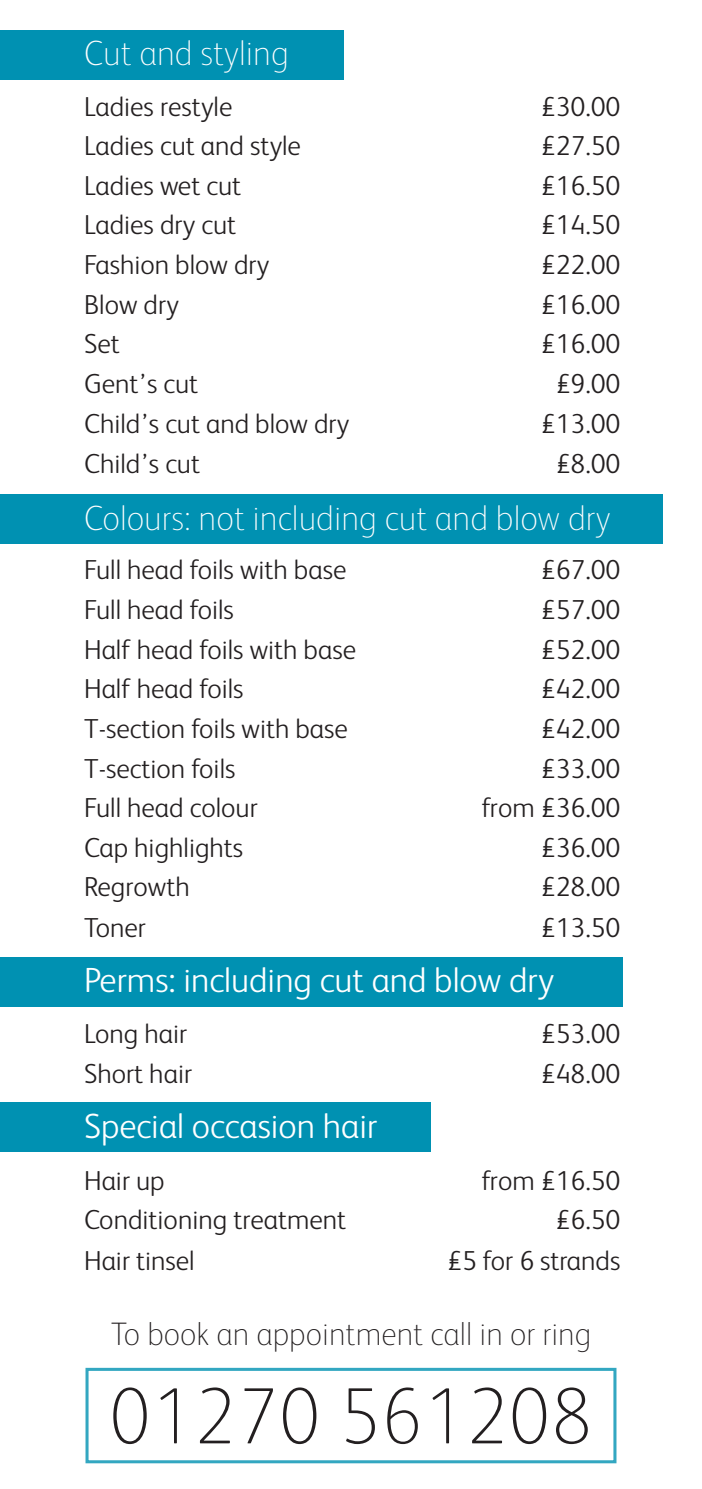
<style>
.page{position:relative;width:702px;height:1489px;background:#fff}
.page>*{position:absolute;margin:0;border:0;box-sizing:border-box;transform-origin:0 0}
.t1{font:100 80px "FS Albert";color:#231f20}
.t2{font:300 35px "FS Albert";color:#fff}
.t3{font:100 35px "FS Albert";color:#fff}
.t4{font:100 32.5px "FS Albert";color:#231f20}
.t5{font:300 27.5px "FS Albert";color:#231f20}
</style>
<div class="page">
<div style="left:0;top:494px;width:663px;height:50px;background:#0091b2"></div>
<div style="left:0;top:957px;width:622px;height:49px;background:#0091b2"></div>
<div style="left:0;top:30px;width:343px;height:49px;background:#0091b2"></div>
<div style="left:85px;top:1367px;width:531px;height:96px;border:3px solid #0091b2"></div>
<div style="left:0;top:1102px;width:431px;height:49px;background:#0091b2"></div>
<p class="t3" style="left:84px;top:30px;width:206px">Cut and styling</p>
<p class="t5" style="left:84px;top:88px;width:150px">Ladies restyle</p>
<p class="t5" style="left:540px;top:88px;width:81px">£30.00</p>
<p class="t5" style="left:84px;top:128px;width:218px">Ladies cut and style</p>
<p class="t5" style="left:540px;top:128px;width:81px">£27.50</p>
<p class="t5" style="left:84px;top:167px;width:158px">Ladies wet cut</p>
<p class="t5" style="left:540px;top:167px;width:81px">£16.50</p>
<p class="t5" style="left:84px;top:207px;width:153px">Ladies dry cut</p>
<p class="t5" style="left:540px;top:207px;width:81px">£14.50</p>
<p class="t5" style="left:84px;top:246px;width:187px">Fashion blow dry</p>
<p class="t5" style="left:540px;top:246px;width:81px">£22.00</p>
<p class="t5" style="left:84px;top:286px;width:96px">Blow dry</p>
<p class="t5" style="left:540px;top:286px;width:81px">£16.00</p>
<p class="t5" style="left:84px;top:326px;width:37px">Set</p>
<p class="t5" style="left:540px;top:326px;width:81px">£16.00</p>
<p class="t5" style="left:84px;top:365px;width:116px">Gent’s cut</p>
<p class="t5" style="left:555px;top:365px;width:66px">£9.00</p>
<p class="t5" style="left:84px;top:405px;width:267px">Child’s cut and blow dry</p>
<p class="t5" style="left:540px;top:405px;width:81px">£13.00</p>
<p class="t5" style="left:84px;top:445px;width:117px">Child’s cut</p>
<p class="t5" style="left:555px;top:445px;width:66px">£8.00</p>
<p class="t3" style="left:84px;top:495px;width:528px">Colours: not including cut and blow dry</p>
<p class="t5" style="left:84px;top:552px;width:264px">Full head foils with base</p>
<p class="t5" style="left:540px;top:552px;width:81px">£67.00</p>
<p class="t5" style="left:84px;top:591px;width:151px">Full head foils</p>
<p class="t5" style="left:540px;top:591px;width:81px">£57.00</p>
<p class="t5" style="left:84px;top:631px;width:273px">Half head foils with base</p>
<p class="t5" style="left:540px;top:631px;width:81px">£52.00</p>
<p class="t5" style="left:84px;top:671px;width:161px">Half head foils</p>
<p class="t5" style="left:540px;top:671px;width:81px">£42.00</p>
<p class="t5" style="left:84px;top:710px;width:265px">T-section foils with base</p>
<p class="t5" style="left:540px;top:710px;width:81px">£42.00</p>
<p class="t5" style="left:84px;top:750px;width:153px">T-section foils</p>
<p class="t5" style="left:540px;top:750px;width:81px">£33.00</p>
<p class="t5" style="left:84px;top:789px;width:175px">Full head colour</p>
<p class="t5" style="left:481px;top:789px;width:140px">from £36.00</p>
<p class="t5" style="left:84px;top:829px;width:161px">Cap highlights</p>
<p class="t5" style="left:540px;top:829px;width:81px">£36.00</p>
<p class="t5" style="left:84px;top:869px;width:107px">Regrowth</p>
<p class="t5" style="left:540px;top:869px;width:81px">£28.00</p>
<p class="t5" style="left:84px;top:909px;width:63px">Toner</p>
<p class="t5" style="left:540px;top:909px;width:81px">£13.50</p>
<p class="t2" style="left:84px;top:957px;width:471px">Perms: including cut and blow dry</p>
<p class="t5" style="left:84px;top:1015px;width:105px">Long hair</p>
<p class="t5" style="left:540px;top:1015px;width:81px">£53.00</p>
<p class="t5" style="left:84px;top:1055px;width:109px">Short hair</p>
<p class="t5" style="left:540px;top:1055px;width:81px">£48.00</p>
<p class="t2" style="left:84px;top:1102px;width:295px">Special occasion hair</p>
<p class="t5" style="left:84px;top:1162px;width:82px">Hair up</p>
<p class="t5" style="left:481px;top:1162px;width:140px">from £16.50</p>
<p class="t5" style="left:84px;top:1201px;width:264px">Conditioning treatment</p>
<p class="t5" style="left:555px;top:1201px;width:66px">£6.50</p>
<p class="t5" style="left:84px;top:1241px;width:112px">Hair tinsel</p>
<p class="t5" style="left:447px;top:1241px;width:175px">£5 for 6 strands</p>
<p class="t4" style="left:111px;top:1312px;width:482px">To book an appointment call in or ring</p>
<h1 class="t1" style="left:109px;top:1363px;width:485px">01270 561208</h1>
</div>
